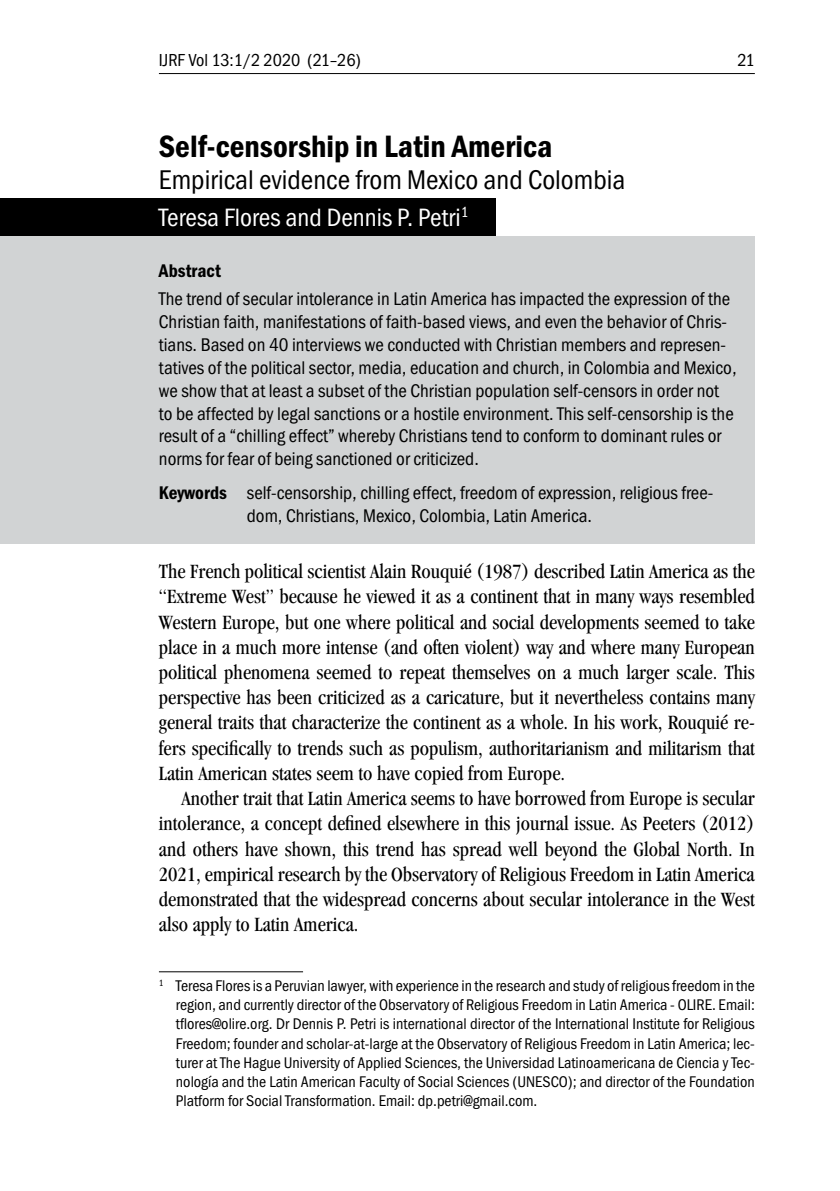
<style>
.page{position:relative;width:840px;height:1191px;background:#fff}
.page>*{position:absolute;margin:0;border:0;box-sizing:border-box;transform-origin:0 0}
.t1{font:600 condensed 32px "Franklin Gothic Itc T";color:#000}
.t2{font:condensed 28px "Franklin Gothic Itc T";color:#000}
.t3{font:condensed 26px "Franklin Gothic Itc T";color:#fff}
.t4{font:condensed 21px/25.2px "Garamond";color:#000;text-align:justify}
.t5{font:condensed 19px/22.8px "Franklin Gothic Itc T";color:#000}
.t6{font:600 condensed 19px "Franklin Gothic Itc T";color:#000}
.t7{font:condensed 18px "Franklin Gothic Itc T";color:#000}
.t8{font:condensed 16px/19.2px "Franklin Gothic Itc T";color:#000;text-align:justify}
.s1{font-weight:600}
</style>
<div class="page">
<hr style="left:159px;top:73px;width:595px;height:1px;background:#000">
<div style="left:0;top:236px;width:754px;height:307px;background:#d1d3d4"></div>
<div style="left:0;top:198px;width:495px;height:38px;background:#000"></div>
<hr style="left:159px;top:971px;width:144px;height:1px;background:#000">
<p class="t7" style="left:159px;top:50px;width:204px">IJRF Vol 13:1/2 2020 (21–26)</p>
<p class="t7" style="left:737px;top:50px;width:19px">21</p>
<h1 class="t1" style="left:159px;top:128px;width:395px">Self-censorship in Latin America</h1>
<h2 class="t2" style="left:159px;top:164px;width:467px">Empirical evidence from Mexico and Colombia</h2>
<p class="t3" style="left:159px;top:203px;width:311px">Teresa Flores and Dennis P. Petri<sup>1</sup></p>
<p class="t6" style="left:159px;top:260px;width:63px">Abstract</p>
<p class="t5" style="left:159px;top:287px;width:579px">The trend of secular intolerance in Latin America has impacted the expression of the Christian faith, manifestations of faith-based views, and even the behavior of Chris&shy;tians. Based on 40 interviews we conducted with Christian members and represen&shy;tatives of the political sector, media, education and church, in Colombia and Mexico, we show that at least a subset of the Christian population self-censors in order not to be affected by legal sanctions or a hostile environment. This self-censorship is the result of a “chilling effect” whereby Christians tend to conform to dominant rules or norms for fear of being sanctioned or criticized.</p>
<p class="t5" style="left:247px;top:481px;width:467px;text-indent:-88px"><span class="s1">Keywords</span> self-censorship, chilling effect, freedom of expression, religious free&shy;dom, Christians, Mexico, Colombia, Latin America.</p>
<p class="t4" style="left:159px;top:559px;width:597px">The French political scientist Alain Rouquié (1987) described Latin America as the “Extreme West” because he viewed it as a continent that in many ways resembled Western Europe, but one where political and social developments seemed to take place in a much more intense (and often violent) way and where many European political phenomena seemed to repeat themselves on a much larger scale. This perspective has been criticized as a caricature, but it nevertheless contains many general traits that characterize the continent as a whole. In his work, Rouquié re&shy;fers specifically to trends such as populism, authoritarianism and militarism that Latin American states seem to have copied from Europe.</p>
<p class="t4" style="left:159px;top:785px;width:597px;text-indent:23px">Another trait that Latin America seems to have borrowed from Europe is secular intolerance, a concept defined elsewhere in this journal issue. As Peeters (2012) and others have shown, this trend has spread well beyond the Global North. In 2021, empirical research by the Observatory of Religious Freedom in Latin America demonstrated that the widespread concerns about secular intolerance in the West also apply to Latin America.</p>
<p class="t8" style="left:176px;top:976px;width:580px;text-indent:-17px"><sup>1</sup> Teresa Flores is a Peruvian lawyer, with experience in the research and study of religious freedom in the region, and currently director of the Observatory of Religious Freedom in Latin America - OLIRE. Email: tflores@olire.org. Dr Dennis P. Petri is international director of the International Institute for Religious Freedom; founder and scholar-at-large at the Observatory of Religious Freedom in Latin America; lec&shy;turer at The Hague University of Applied Sciences, the Universidad Latinoamericana de Ciencia y Tec&shy;nología and the Latin American Faculty of Social Sciences (UNESCO); and director of the Foundation Platform for Social Transformation. Email: dp.petri@gmail.com.</p>
</div>
